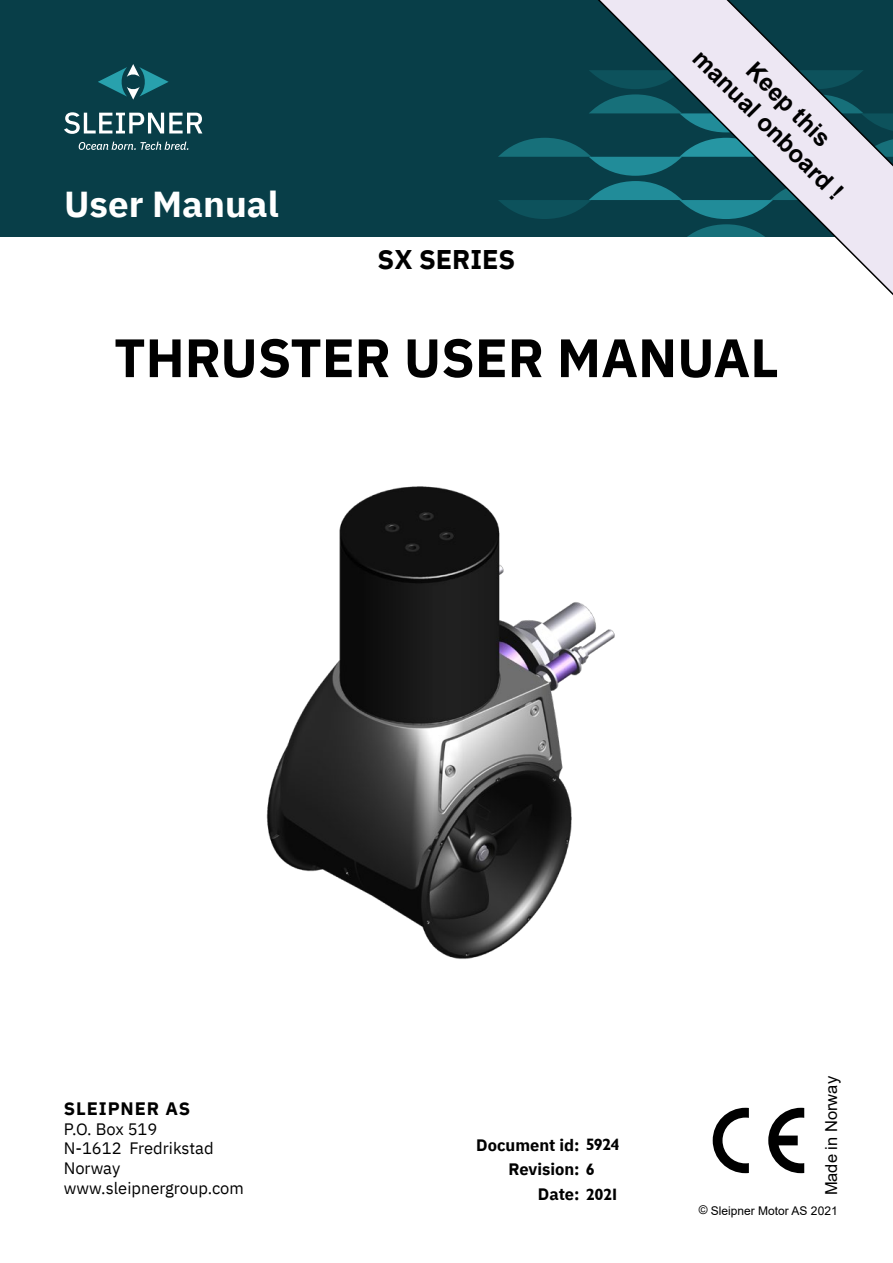
<style>
.page{position:relative;width:893px;height:1263px;background:#fff}
.page>*{position:absolute;margin:0;border:0;box-sizing:border-box;transform-origin:0 0}
.t1{font:700 54px "IBM Plex Sans";color:#000}
.t2{font:700 36px "IBM Plex Sans";color:#fff}
.t3{font:700 27px "IBM Plex Sans";color:#000}
.t4{font:700 24px "Arial";color:#000}
.t5{font:700 18px "IBM Plex Sans";letter-spacing:.05em;color:#000}
.t6{font:16.5px/19.8px "IBM Plex Sans";color:#000}
.t7{font:700 16.5px "IBM Plex Sans";color:#000}
.t8{font:16.5px "Arial";color:#000}
.t9{font:12px "Arial";color:#000}
.s1{font-family:"Garrison Sans BOLD";font-weight:400}
</style>
<div class="page">
<div style="left:0;top:0;width:893px;height:236px;background:#083e48"></div>
<svg style="left:768px;top:1108px;width:36px;height:65px"></svg>
<svg style="left:713px;top:1108px;width:36px;height:65px"></svg>
<svg style="left:98px;top:64px;width:71px;height:36px"></svg>
<svg style="left:79px;top:142px;width:109px;height:8px"></svg>
<svg style="left:64px;top:112px;width:138px;height:22px"></svg>
<svg style="left:491px;top:0;width:402px;height:295px"></svg>
<img style="left:266px;top:486px;width:349px;height:473px">
<p class="t2" style="left:64px;top:176px;width:216px">User Manual</p>
<p class="t3" style="left:378px;top:238px;width:139px">SX SERIES</p>
<p class="t4" style="left:709px;top:42px;width:203px;rotate:45deg">manual onboard !</p>
<p class="t4" style="left:762px;top:54px;width:110px;rotate:45deg">Keep this</p>
<p class="t1" style="left:114px;top:315px;width:666px">THRUSTER USER MANUAL</p>
<p class="t5" style="left:64px;top:1094px;width:128px">SLEIPNER AS</p>
<p class="t6" style="left:64px;top:1117px;width:182px">P.O. Box 519<br>N-1612 Fredrikstad<br>Norway www.sleipnergroup.com</p>
<p class="t7" style="left:476px;top:1131px;width:145px">Document id: <span class="s1">5924</span></p>
<p class="t7" style="left:508px;top:1156px;width:88px">Revision: <span class="s1">6</span></p>
<p class="t7" style="left:538px;top:1181px;width:83px">Date: <span class="s1">2021</span></p>
<p class="t8" style="left:820px;top:1195px;width:121px;rotate:-90deg">Made in Norway</p>
<p class="t9" style="left:699px;top:1202px;width:140px">© Sleipner Motor AS 2021</p>
</div>
